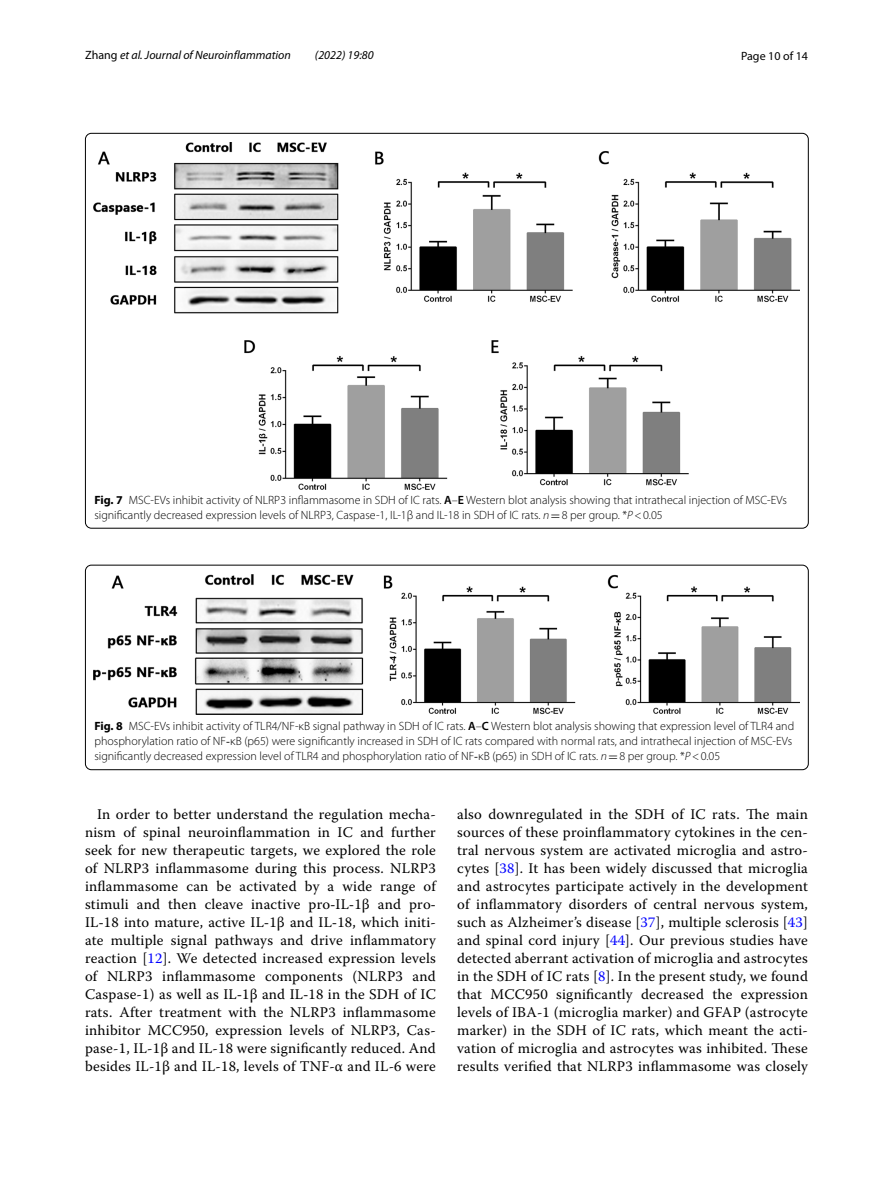
<style>
.page{position:relative;width:893px;height:1187px;background:#fff}
.page>*{position:absolute;margin:0;border:0;box-sizing:border-box;transform-origin:0 0}
.t1{font:14.7px/18px "Warnock Pro";letter-spacing:.015em;color:#000;text-align:justify}
.t2{font:300 12px/15px "Myriad Pro";color:#000}
.t3{font:italic 12px "Myriad Pro";color:#000}
.t4{font:12px "Myriad Pro";color:#000}
.s1{font-style:normal}
.s2{font-weight:700}
.s3{font-weight:600}
.s4{font-style:italic}
.s5{font-family:"MTSY";font-weight:400}
.s6{font-family:"STIX Math";font-weight:400}
.s7{font-family:"STIX Math"}
.s8{color:#00f}
</style>
<div class="page">
<img style="left:94px;top:142px;width:706px;height:347px">
<img style="left:94px;top:574px;width:706px;height:140px">
<div style="left:85px;top:565px;width:723px;height:204px;border:1px solid #000;border-radius:6px"></div>
<p class="t3" style="left:85px;top:48px;width:207px"><span class="s1">Zhang</span> et al. Journal of Neuroinflammation</p>
<p class="t3" style="left:315px;top:48px;width:60px">(2022) 19:80</p>
<p class="t4" style="left:741px;top:48px;width:68px">Page 10 of 14</p>
<p class="t2" style="left:94px;top:493px;width:694px"><span class="s2">Fig. 7</span> MSC-EVs inhibit activity of NLRP3 inflammasome in SDH of IC rats. <span class="s3">A</span>–<span class="s3">E</span> Western blot analysis showing that intrathecal injection of MSC-EVs significantly decreased expression levels of NLRP3, Caspase-1, IL-1β and IL-18 in SDH of IC rats. <span class="s4">n</span><span class="s5">=</span>8 per group. *<span class="s4">P</span>&lt;0.05</p>
<p class="t2" style="left:94px;top:718px;width:701px"><span class="s2">Fig. 8</span> MSC-EVs inhibit activity of TLR4/NF-κB signal pathway in SDH of IC rats. <span class="s3">A</span>–<span class="s3">C</span> Western blot analysis showing that expression level of TLR4 and phosphorylation ratio of NF<span class="s6">‐</span>κB (p65) were significantly increased in SDH of IC rats compared with normal rats, and intrathecal injection of MSC-EVs significantly decreased expression level of TLR4 and phosphorylation ratio of NF<span class="s6">‐</span>κB (p65) in SDH of IC rats. <span class="s4">n</span><span class="s5">=</span>8 per group. *<span class="s4">P</span>&lt;0.05</p>
<p class="t1" style="left:85px;top:804px;width:352px;text-indent:12px">In order to better understand the regulation mecha&shy;nism of spinal neuroinflammation in IC and further seek for new therapeutic targets, we explored the role of NLRP3 inflammasome during this process. NLRP3 inflammasome can be activated by a wide range of stimuli and then cleave inactive pro<span class="s7">‐</span>IL<span class="s7">‐</span>1β and pro<span class="s7">‐ </span>IL<span class="s7">‐</span>18 into mature, active IL<span class="s7">‐</span>1β and IL<span class="s7">‐</span>18, which initi&shy;ate multiple signal pathways and drive inflammatory reaction [<span class="s8">12</span>]. We detected increased expression levels of NLRP3 inflammasome components (NLRP3 and Caspase-1) as well as IL<span class="s7">‐</span>1β and IL<span class="s7">‐</span>18 in the SDH of IC rats. After treatment with the NLRP3 inflammasome inhibitor MCC950, expression levels of NLRP3, Cas&shy;pase-1, IL-1β and IL-18 were significantly reduced. And besides IL-1β and IL-18, levels of TNF-α and IL-6 were</p>
<p class="t1" style="left:457px;top:804px;width:352px">also downregulated in the SDH of IC rats. The main sources of these proinflammatory cytokines in the cen&shy;tral nervous system are activated microglia and astro&shy;cytes [<span class="s8">38</span>]. It has been widely discussed that microglia and astrocytes participate actively in the development of inflammatory disorders of central nervous system, such as Alzheimer’s disease [<span class="s8">37</span>], multiple sclerosis [<span class="s8">43</span>] and spinal cord injury [<span class="s8">44</span>]. Our previous studies have detected aberrant activation of microglia and astrocytes in the SDH of IC rats [<span class="s8">8</span>]. In the present study, we found that MCC950 significantly decreased the expression levels of IBA-1 (microglia marker) and GFAP (astrocyte marker) in the SDH of IC rats, which meant the acti&shy;vation of microglia and astrocytes was inhibited. These results verified that NLRP3 inflammasome was closely</p>
</div>
